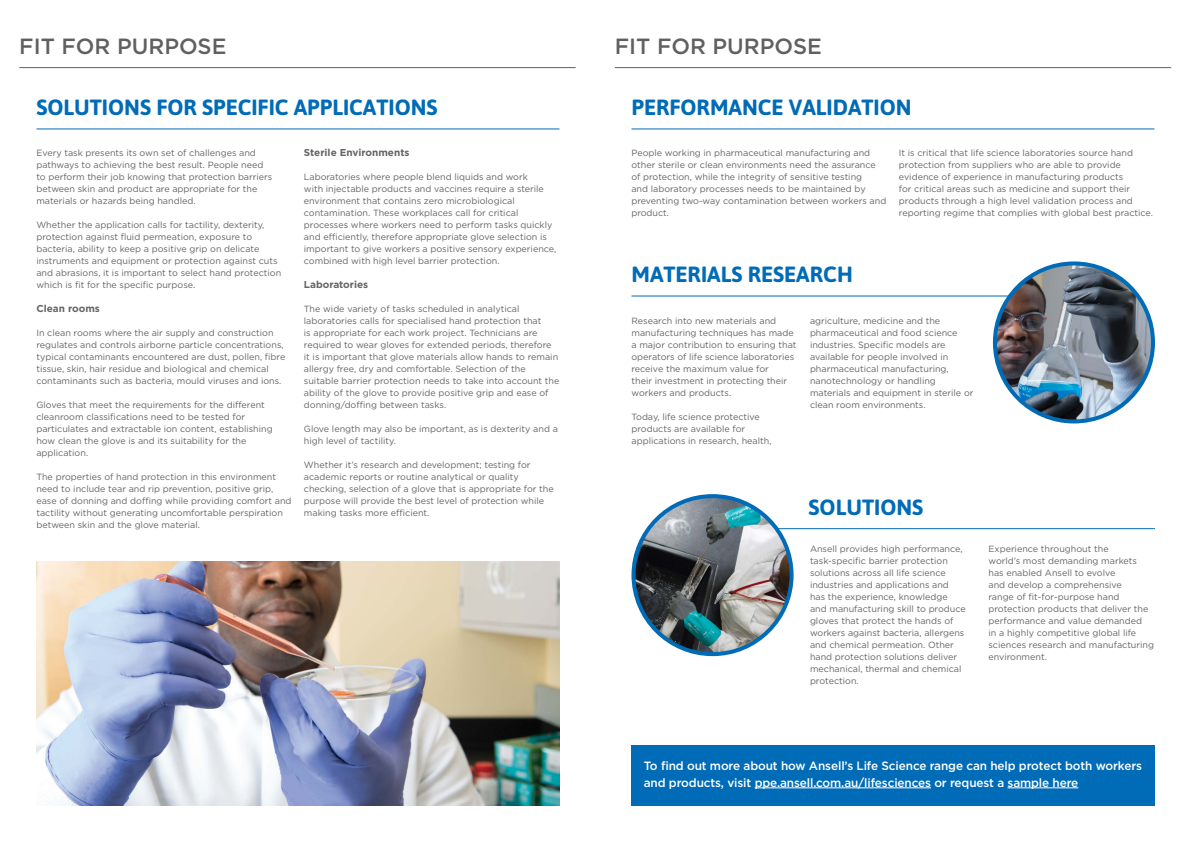
<style>
.page{position:relative;width:1191px;height:842px;background:#fff}
.page>*{position:absolute;margin:0;border:0;box-sizing:border-box;transform-origin:0 0}
.t1{font:700 22px "Asap";color:#006bb6}
.t2{font:500 22px "Gotham";color:#5f6062}
.t3{font:500 12px/17px "Gotham";letter-spacing:-.01em;color:#fff}
.t4{font:700 10px "Gotham";color:#636466}
.t5{font:9px/12px "Gotham";color:#636466}
</style>
<div class="page">
<div style="left:632px;top:746px;width:523px;height:60px;background:#006bb6"></div>
<hr style="left:766px;top:528px;width:389px;height:1px;background:#006bb6">
<hr style="left:631px;top:295px;width:389px;height:1px;background:#006bb6">
<img style="left:633px;top:496px;width:158px;height:158px;border-radius:79px">
<div style="left:631px;top:494px;width:162px;height:162px;border:4px solid #006bb6;border-radius:50%"></div>
<img style="left:995px;top:263px;width:158px;height:158px;border-radius:79px">
<div style="left:993px;top:261px;width:162px;height:162px;border:4px solid #006bb6;border-radius:50%"></div>
<hr style="left:631px;top:128px;width:523px;height:1px;background:#006bb6">
<hr style="left:754px;top:787px;width:177px;height:1px;background:#fff">
<hr style="left:1007px;top:787px;width:71px;height:1px;background:#fff">
<hr style="left:615px;top:67px;width:556px;height:1px;background:#5f6062">
<hr style="left:19px;top:67px;width:556px;height:1px;background:#5f6062">
<hr style="left:36px;top:128px;width:523px;height:1px;background:#006bb6">
<img style="left:36px;top:561px;width:523px;height:245px">
<h1 class="t2" style="left:19px;top:31px;width:209px">FIT FOR PURPOSE</h1>
<h1 class="t2" style="left:615px;top:31px;width:209px">FIT FOR PURPOSE</h1>
<h1 class="t1" style="left:36px;top:94px;width:402px">SOLUTIONS FOR SPECIFIC APPLICATIONS</h1>
<p class="t5" style="left:36px;top:147px;width:237px">Every task presents its own set of challenges and pathways to achieving the best result. People need to perform their job knowing that protection barriers between skin and product are appropriate for the materials or hazards being handled.</p>
<p class="t5" style="left:36px;top:219px;width:246px">Whether the application calls for tactility, dexterity, protection against fluid permeation, exposure to bacteria, ability to keep a positive grip on delicate instruments and equipment or protection against cuts and abrasions, it is important to select hand protection which is fit for the specific purpose.</p>
<p class="t4" style="left:36px;top:302px;width:65px">Clean rooms</p>
<p class="t5" style="left:36px;top:327px;width:250px">In clean rooms where the air supply and construction regulates and controls airborne particle concentrations, typical contaminants encountered are dust, pollen, fibre tissue, skin, hair residue and biological and chemical contaminants such as bacteria, mould viruses and ions.</p>
<p class="t5" style="left:36px;top:399px;width:238px">Gloves that meet the requirements for the different cleanroom classifications need to be tested for particulates and extractable ion content, establishing how clean the glove is and its suitability for the application.</p>
<p class="t5" style="left:36px;top:471px;width:257px">The properties of hand protection in this environment need to include tear and rip prevention, positive grip, ease of donning and doffing while providing comfort and tactility without generating uncomfortable perspiration between skin and the glove material.</p>
<p class="t4" style="left:304px;top:146px;width:107px">Sterile Environments</p>
<p class="t5" style="left:304px;top:171px;width:254px">Laboratories where people blend liquids and work<br>with injectable products and vaccines require a sterile environment that contains zero microbiological contamination. These workplaces call for critical processes where workers need to perform tasks quickly and efficiently, therefore appropriate glove selection is important to give workers a positive sensory experience, combined with high level barrier protection.</p>
<p class="t4" style="left:304px;top:278px;width:66px">Laboratories</p>
<p class="t5" style="left:304px;top:303px;width:257px">The wide variety of tasks scheduled in analytical laboratories calls for specialised hand protection that<br>is appropriate for each work project. Technicians are required to wear gloves for extended periods, therefore it is important that glove materials allow hands to remain allergy free, dry and comfortable. Selection of the suitable barrier protection needs to take into account the ability of the glove to provide positive grip and ease of donning/doffing between tasks.</p>
<p class="t5" style="left:304px;top:423px;width:255px">Glove length may also be important, as is dexterity and a high level of tactility.</p>
<p class="t5" style="left:304px;top:459px;width:251px">Whether it’s research and development; testing for academic reports or routine analytical or quality checking, selection of a glove that is appropriate for the purpose will provide the best level of protection while making tasks more efficient.</p>
<h1 class="t1" style="left:631px;top:94px;width:282px">PERFORMANCE VALIDATION</h1>
<p class="t5" style="left:631px;top:147px;width:256px">People working in pharmaceutical manufacturing and other sterile or clean environments need the assurance of protection, while the integrity of sensitive testing<br>and laboratory processes needs to be maintained by preventing two-way contamination between workers and product.</p>
<p class="t5" style="left:899px;top:147px;width:256px">It is critical that life science laboratories source hand protection from suppliers who are able to provide evidence of experience in manufacturing products<br>for critical areas such as medicine and support their products through a high level validation process and reporting regime that complies with global best practice.</p>
<h1 class="t1" style="left:631px;top:261px;width:223px">MATERIALS RESEARCH</h1>
<p class="t5" style="left:631px;top:315px;width:166px">Research into new materials and manufacturing techniques has made a major contribution to ensuring that operators of life science laboratories receive the maximum value for<br>their investment in protecting their workers and products.</p>
<p class="t5" style="left:631px;top:411px;width:142px">Today, life science protective products are available for applications in research, health,</p>
<p class="t5" style="left:810px;top:315px;width:165px">agriculture, medicine and the pharmaceutical and food science industries. Specific models are available for people involved in pharmaceutical manufacturing, nanotechnology or handling materials and equipment in sterile or clean room environments.</p>
<h1 class="t1" style="left:808px;top:494px;width:116px">SOLUTIONS</h1>
<p class="t5" style="left:810px;top:543px;width:157px">Ansell provides high performance, task-specific barrier protection solutions across all life science industries and applications and has the experience, knowledge and manufacturing skill to produce gloves that protect the hands of workers against bacteria, allergens and chemical permeation. Other hand protection solutions deliver mechanical, thermal and chemical protection.</p>
<p class="t5" style="left:988px;top:543px;width:167px">Experience throughout the<br>world’s most demanding markets has enabled Ansell to evolve<br>and develop a comprehensive<br>range of fit-for-purpose hand protection products that deliver the performance and value demanded<br>in a highly competitive global life sciences research and manufacturing environment.</p>
<h2 class="t3" style="left:644px;top:757px;width:499px">To find out more about how Ansell’s Life Science range can help protect both workers and products, visit ppe.ansell.com.au/lifesciences or request a sample here</h2>
</div>
